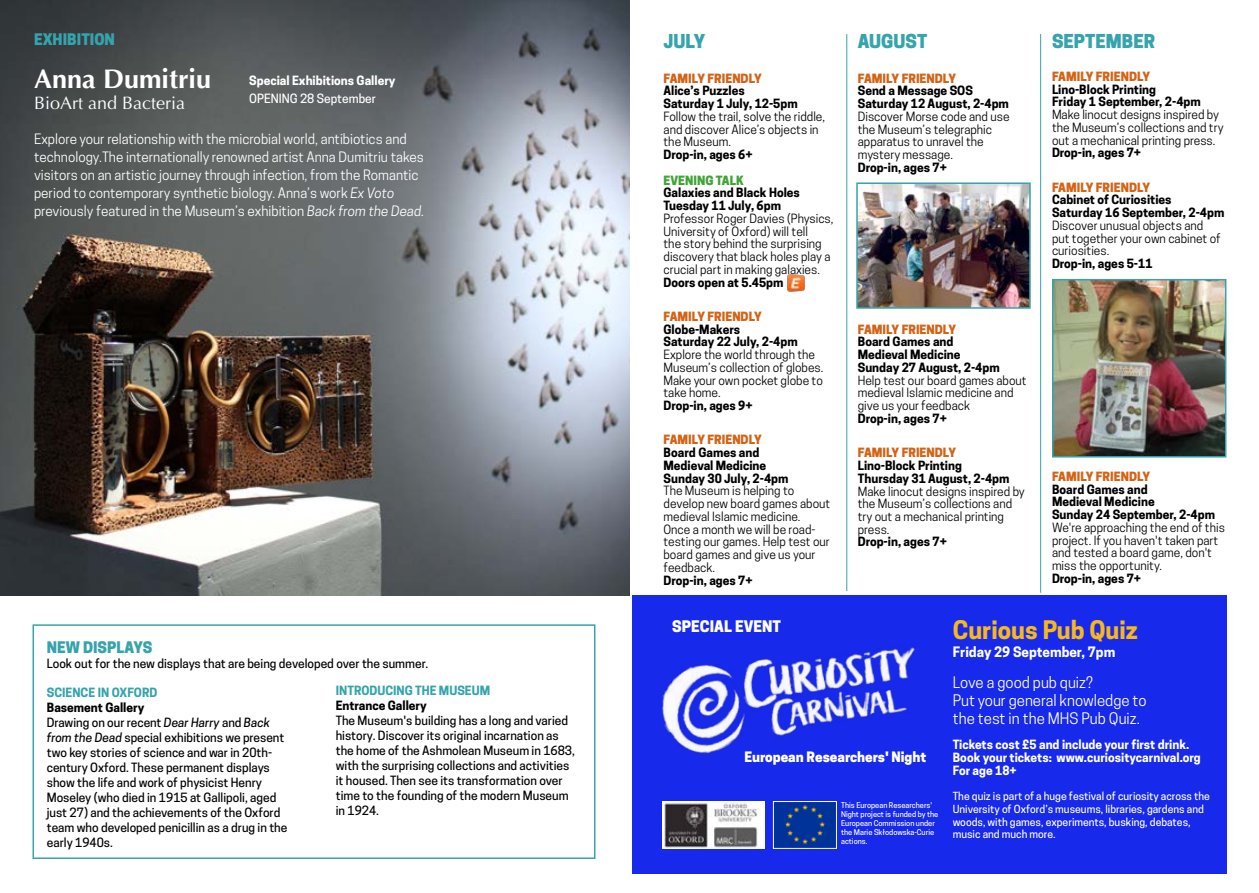
<style>
.page{position:relative;width:1259px;height:893px;background:#fff}
.page>*{position:absolute;margin:0;border:0;box-sizing:border-box;transform-origin:0 0}
.t1{font:700 27px "Optima";color:#fff}
.t2{font:700 24px "Cooper Hewitt";color:#f8b81a}
.t3{font:800 18px "Cooper Hewitt";color:#35a4ac}
.t4{font:18px "Optima";color:#fff}
.t5{font:15px/18px "Cooper Hewitt";color:#fff}
.t6{font:800 15px "Cooper Hewitt";color:#35a4ac}
.t7{font:800 15px "Cooper Hewitt";color:#fff}
.t8{font:13.5px/18px "Cooper Hewitt";color:#fff}
.t9{font:800 13.5px "Cooper Hewitt";color:#fff}
.t10{font:700 13.5px "Cooper Hewitt";color:#fff}
.t11{font:12px/12.8px "Cooper Hewitt";color:#000}
.t12{font:500 12px/15px "Cooper Hewitt";color:#000}
.t13{font:700 12px/12.8px "Cooper Hewitt";color:#000}
.t14{font:800 12px "Cooper Hewitt";color:#d46316}
.t15{font:700 12px/12.8px "Cooper Hewitt";color:#fff}
.t16{font:700 12px "Cooper Hewitt";color:#35a4ac}
.t17{font:500 12px "Cooper Hewitt";color:#fff}
.t18{font:800 12px "Cooper Hewitt";color:#3fa535}
.t19{font:500 10.5px/12.8px "Cooper Hewitt";color:#fff}
.t20{font:500 7.5px/9px "Cooper Hewitt";color:#fff}
.s1{font-style:italic}
.s2{font-weight:700}
</style>
<div class="page">
<img style="left:0;top:0;width:629px;height:595px">
<div style="left:33px;top:624px;width:562px;height:235px;border:2px solid #35a4ac"></div>
<hr style="left:1040px;top:34px;width:1px;height:559px;background:#35a4ac">
<hr style="left:846px;top:34px;width:1px;height:557px;background:#35a4ac">
<img style="left:787px;top:275px;width:17px;height:17px">
<img style="left:1055px;top:282px;width:168px;height:173px">
<div style="left:1052px;top:279px;width:174px;height:179px;border:2px solid #35a4ac"></div>
<img style="left:859px;top:185px;width:168px;height:121px">
<div style="left:856px;top:182px;width:174px;height:127px;border:2px solid #35a4ac"></div>
<div style="left:632px;top:595px;width:594px;height:279px;background:#1729eb"></div>
<img style="left:661px;top:647px;width:254px;height:107px">
<img style="left:775px;top:803px;width:59px;height:44px">
<div style="left:773px;top:801px;width:63px;height:48px;border:1px solid #fff"></div>
<img style="left:662px;top:801px;width:103px;height:48px">
<p class="t6" style="left:34px;top:31px;width:82px">EXHIBITION</p>
<h1 class="t1" style="left:34px;top:63px;width:179px">Anna Dumitriu</h1>
<h3 class="t4" style="left:34px;top:92px;width:153px">BioArt and Bacteria</h3>
<p class="t8" style="left:34px;top:130px;width:392px">Explore your relationship with the microbial world, antibiotics and technology.The internationally renowned artist Anna Dumitriu takes visitors on an artistic journey through infection, from the Romantic period to contemporary synthetic biology. Anna’s work <span class="s1">Ex Voto </span>previously featured in the Museum’s exhibition <span class="s1">Back from the Dead.</span></p>
<p class="t15" style="left:249px;top:74px;width:148px">Special Exhibitions Gallery</p>
<p class="t17" style="left:249px;top:91px;width:128px">OPENING 28 September</p>
<p class="t6" style="left:47px;top:639px;width:107px">NEW DISPLAYS</p>
<p class="t12" style="left:47px;top:656px;width:383px">Look out for the new displays that are being developed over the summer.</p>
<p class="t16" style="left:47px;top:685px;width:112px">SCIENCE IN OXFORD</p>
<p class="t12" style="left:47px;top:700px;width:242px"><span class="s2">Basement Gallery<br></span>Drawing on our recent <span class="s1">Dear Harry</span> and <span class="s1">Back from the Dead</span> special exhibitions we present two key stories of science and war in 20th&shy;century Oxford. These permanent displays show the life and work of physicist Henry Moseley (who died in 1915 at Gallipoli, aged just 27) and the achievements of the Oxford team who developed penicillin as a drug in the early 1940s.</p>
<p class="t16" style="left:336px;top:683px;width:156px">INTRODUCING THE MUSEUM</p>
<p class="t13" style="left:336px;top:699px;width:93px">Entrance Gallery</p>
<p class="t12" style="left:336px;top:713px;width:241px">The Museum's building has a long and varied history. Discover its original incarnation as the home of the Ashmolean Museum in 1683, with the surprising collections and activities it housed. Then see its transformation over time to the founding of the modern Museum in 1924.</p>
<h3 class="t3" style="left:857px;top:30px;width:71px">AUGUST</h3>
<p class="t14" style="left:857px;top:71px;width:100px">FAMILY FRIENDLY</p>
<p class="t13" style="left:857px;top:85px;width:153px">Send a Message SOS<br>Saturday 12 August, 2-4pm</p>
<p class="t11" style="left:857px;top:110px;width:153px">Discover Morse code and use the Museum’s telegraphic apparatus to unravel the mystery message.</p>
<p class="t13" style="left:857px;top:161px;width:91px">Drop-in, ages 7+</p>
<h3 class="t3" style="left:1052px;top:30px;width:105px">SEPTEMBER</h3>
<p class="t14" style="left:1052px;top:69px;width:100px">FAMILY FRIENDLY</p>
<p class="t13" style="left:1052px;top:83px;width:150px">Lino-Block Printing<br>Friday 1 September, 2-4pm</p>
<p class="t11" style="left:1052px;top:108px;width:173px">Make linocut designs inspired by the Museum’s collections and try out a mechanical printing press.</p>
<p class="t13" style="left:1052px;top:146px;width:91px">Drop-in, ages 7+</p>
<p class="t14" style="left:1052px;top:180px;width:100px">FAMILY FRIENDLY</p>
<p class="t13" style="left:1052px;top:194px;width:174px">Cabinet of Curiosities<br>Saturday 16 September, 2-4pm</p>
<p class="t11" style="left:1052px;top:219px;width:170px">Discover unusual objects and put together your own cabinet of curiosities.</p>
<p class="t13" style="left:1052px;top:257px;width:102px">Drop-in, ages 5-11</p>
<h3 class="t3" style="left:663px;top:30px;width:43px">JULY</h3>
<p class="t14" style="left:663px;top:71px;width:100px">FAMILY FRIENDLY</p>
<p class="t13" style="left:663px;top:85px;width:136px">Alice’s Puzzles<br>Saturday 1 July, 12-5pm</p>
<p class="t11" style="left:663px;top:110px;width:163px">Follow the trail, solve the riddle, and discover Alice’s objects in the Museum.</p>
<p class="t13" style="left:663px;top:148px;width:91px">Drop-in, ages 6+</p>
<p class="t18" style="left:663px;top:173px;width:82px">EVENING TALK</p>
<p class="t13" style="left:663px;top:186px;width:138px">Galaxies and Black Holes<br>Tuesday 11 July, 6pm</p>
<p class="t11" style="left:663px;top:212px;width:171px">Professor Roger Davies (Physics,<br>University of Oxford) will tell<br>the story behind the surprising discovery that black holes play a crucial part in making galaxies.</p>
<p class="t13" style="left:663px;top:276px;width:122px">Doors open at 5.45pm</p>
<p class="t14" style="left:663px;top:309px;width:100px">FAMILY FRIENDLY</p>
<p class="t13" style="left:663px;top:323px;width:136px">Globe-Makers<br>Saturday 22 July, 2-4pm</p>
<p class="t11" style="left:663px;top:348px;width:161px">Explore the world through the<br>Museum’s collection of globes.<br>Make your own pocket globe to take home.</p>
<p class="t13" style="left:663px;top:399px;width:91px">Drop-in, ages 9+</p>
<p class="t14" style="left:663px;top:433px;width:100px">FAMILY FRIENDLY</p>
<p class="t13" style="left:663px;top:446px;width:126px">Board Games and<br>Medieval Medicine<br>Sunday 30 July, 2-4pm</p>
<p class="t11" style="left:663px;top:485px;width:168px">The Museum is helping to develop new board games about medieval Islamic medicine.<br>Once a month we will be road&shy;testing our games. Help test our board games and give us your feedback.</p>
<p class="t13" style="left:663px;top:574px;width:91px">Drop-in, ages 7+</p>
<p class="t14" style="left:857px;top:322px;width:100px">FAMILY FRIENDLY</p>
<p class="t13" style="left:857px;top:336px;width:143px">Board Games and<br>Medieval Medicine<br>Sunday 27 August, 2-4pm</p>
<p class="t11" style="left:857px;top:374px;width:170px">Help test our board games about medieval Islamic medicine and give us your feedback</p>
<p class="t13" style="left:857px;top:412px;width:91px">Drop-in, ages 7+</p>
<p class="t14" style="left:857px;top:446px;width:100px">FAMILY FRIENDLY</p>
<p class="t13" style="left:857px;top:459px;width:153px">Lino-Block Printing<br>Thursday 31 August, 2-4pm</p>
<p class="t11" style="left:857px;top:485px;width:168px">Make linocut designs inspired by the Museum’s collections and try out a mechanical printing press.</p>
<p class="t13" style="left:857px;top:536px;width:91px">Drop-in, ages 7+</p>
<p class="t14" style="left:1052px;top:469px;width:100px">FAMILY FRIENDLY</p>
<p class="t13" style="left:1052px;top:483px;width:165px">Board Games and<br>Medieval Medicine<br>Sunday 24 September, 2-4pm</p>
<p class="t11" style="left:1052px;top:521px;width:174px">We're approaching the end of this project. If you haven't taken part and tested a board game, don't miss the opportunity.</p>
<p class="t13" style="left:1052px;top:572px;width:91px">Drop-in, ages 7+</p>
<h2 class="t2" style="left:952px;top:616px;width:187px">Curious Pub Quiz</h2>
<p class="t10" style="left:952px;top:644px;width:164px">Friday 29 September, 7pm</p>
<p class="t5" style="left:952px;top:673px;width:195px">Love a good pub quiz?<br>Put your general knowledge to the test in the MHS Pub Quiz.</p>
<p class="t15" style="left:952px;top:738px;width:249px">Tickets cost £5 and include your first drink.<br>Book your tickets: www.curiositycarnival.org<br>For age 18+</p>
<p class="t19" style="left:952px;top:790px;width:259px">The quiz is part of a huge festival of curiosity across the University of Oxford’s museums, libraries, gardens and woods, with games, experiments, busking, debates, music and much more.</p>
<p class="t7" style="left:672px;top:617px;width:110px">SPECIAL EVENT</p>
<p class="t9" style="left:744px;top:749px;width:183px">European Researchers' Night</p>
<p class="t20" style="left:841px;top:801px;width:99px">This European Researchers'<br>Night project is funded by the<br>European Commission under the Marie Skłodowska-Curie actions.</p>
</div>
